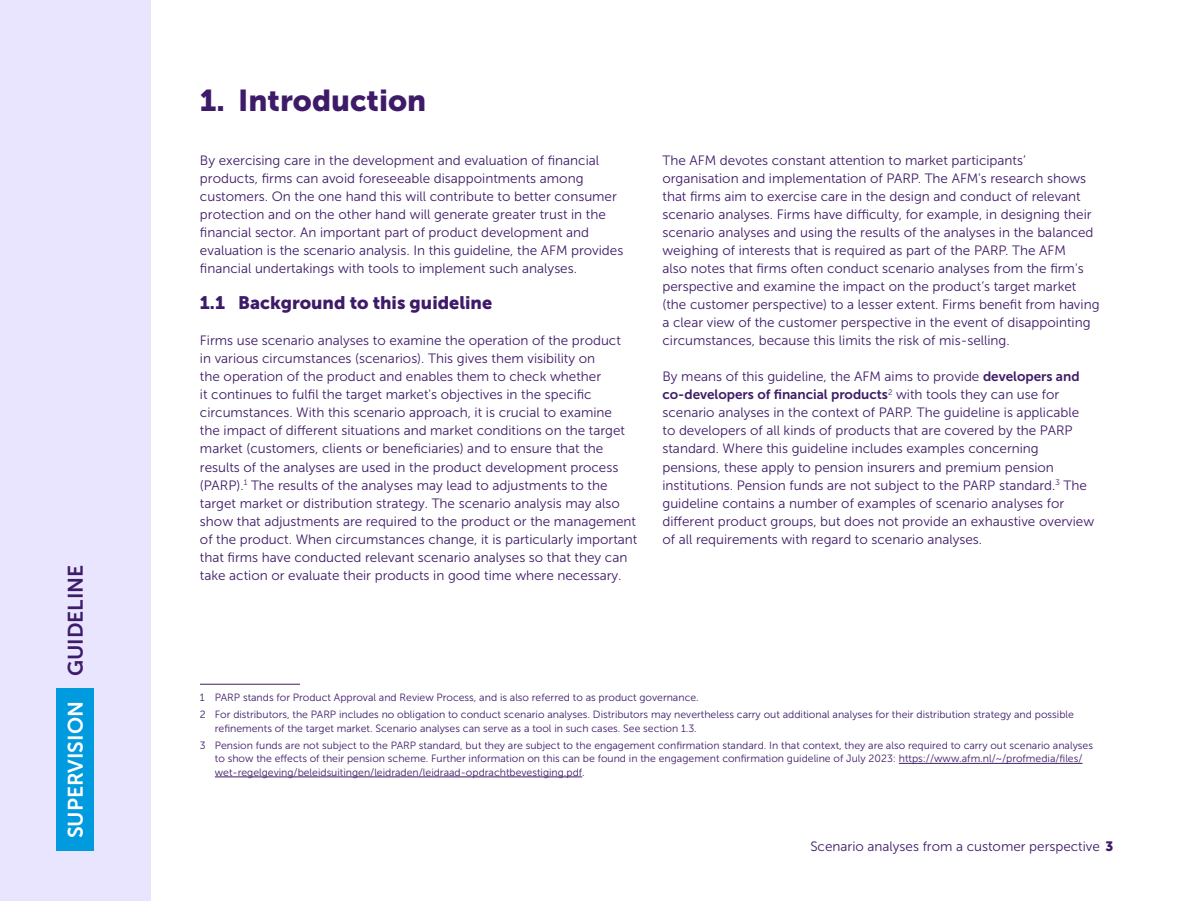
<style>
.page{position:relative;width:1200px;height:901px;background:#fff}
.page>*{position:absolute;margin:0;border:0;box-sizing:border-box;transform-origin:0 0}
.H1_Hoofdstukkop_NR{font:30px "Museo Sans 900";color:#3e1b68}
.t1{font:21px "Museo Sans 700";color:#fff}
.H2_Paragraafkop_NR{font:18px "Museo Sans 900";color:#3e1b68}
.P_Platte_tekst{font:13.5px/18px "Museo Sans 300";color:#3e1b68}
.Voetnote{font:10.5px/13.5px "Museo Sans 300";color:#3e1b68}
.s1{color:#3e1b68}
.s2{font-family:"Museo Sans 700"}
.s3{font-family:"Museo Sans 900"}
</style>
<div class="page">
<div style="left:0;top:0;width:150px;height:900px;background:#e9e5ff"></div>
<div style="left:56px;top:688px;width:38px;height:162px;background:#009ade"></div>
<hr style="left:200px;top:683px;width:100px;height:1px;background:#3e1b68">
<hr style="left:899px;top:762px;width:184px;height:1px;background:#3e1b68">
<hr style="left:215px;top:776px;width:367px;height:1px;background:#3e1b68">
<h2 class="t1" style="left:64px;top:837px;width:275px;rotate:-90deg">SUPERVISION <span class="s1">GUIDELINE</span></h2>
<h1 class="H1_Hoofdstukkop_NR" style="left:200px;top:83px;width:228px">1. Introduction</h1>
<p class="P_Platte_tekst" style="left:200px;top:151px;width:425px">By exercising care in the development and evaluation of financial products, firms can avoid foreseeable disappointments among customers. On the one hand this will contribute to better consumer protection and on the other hand will generate greater trust in the financial sector. An important part of product development and evaluation is the scenario analysis. In this guideline, the AFM provides financial undertakings with tools to implement such analyses.</p>
<h2 class="H2_Paragraafkop_NR" style="left:200px;top:292px;width:294px">1.1 Background to this guideline</h2>
<p class="P_Platte_tekst" style="left:200px;top:331px;width:439px">Firms use scenario analyses to examine the operation of the product<br>in various circumstances (scenarios). This gives them visibility on<br>the operation of the product and enables them to check whether<br>it continues to fulfil the target market's objectives in the specific circumstances. With this scenario approach, it is crucial to examine<br>the impact of different situations and market conditions on the target market (customers, clients or beneficiaries) and to ensure that the results of the analyses are used in the product development process (PARP).<sup>1</sup> The results of the analyses may lead to adjustments to the target market or distribution strategy. The scenario analysis may also show that adjustments are required to the product or the management of the product. When circumstances change, it is particularly important that firms have conducted relevant scenario analyses so that they can take action or evaluate their products in good time where necessary.</p>
<p class="P_Platte_tekst" style="left:662px;top:151px;width:439px">The AFM devotes constant attention to market participants’ organisation and implementation of PARP. The AFM's research shows that firms aim to exercise care in the design and conduct of relevant scenario analyses. Firms have difficulty, for example, in designing their scenario analyses and using the results of the analyses in the balanced weighing of interests that is required as part of the PARP. The AFM<br>also notes that firms often conduct scenario analyses from the firm's perspective and examine the impact on the product’s target market (the customer perspective) to a lesser extent. Firms benefit from having a clear view of the customer perspective in the event of disappointing circumstances, because this limits the risk of mis-selling.</p>
<p class="P_Platte_tekst" style="left:662px;top:367px;width:433px">By means of this guideline, the AFM aims to provide <span class="s2">developers and co-developers of financial products</span><sup>2</sup> with tools they can use for scenario analyses in the context of PARP. The guideline is applicable to developers of all kinds of products that are covered by the PARP standard. Where this guideline includes examples concerning pensions, these apply to pension insurers and premium pension institutions. Pension funds are not subject to the PARP standard.<sup>3</sup> The guideline contains a number of examples of scenario analyses for different product groups, but does not provide an exhaustive overview of all requirements with regard to scenario analyses.</p>
<p class="Voetnote" style="left:200px;top:690px;width:500px">1 PARP stands for Product Approval and Review Process, and is also referred to as product governance.</p>
<p class="Voetnote" style="left:215px;top:707px;width:861px;text-indent:-15px">2 For distributors, the PARP includes no obligation to conduct scenario analyses. Distributors may nevertheless carry out additional analyses for their distribution strategy and possible refinements of the target market. Scenario analyses can serve as a tool in such cases. See section 1.3.</p>
<p class="Voetnote" style="left:215px;top:738px;width:880px;text-indent:-15px">3 Pension funds are not subject to the PARP standard, but they are subject to the engagement confirmation standard. In that context, they are also required to carry out scenario analyses to show the effects of their pension scheme. Further information on this can be found in the engagement confirmation guideline of July 2023: https://www.afm.nl/~/profmedia/files/ wet-regelgeving/beleidsuitingen/leidraden/leidraad-opdrachtbevestiging.pdf.</p>
<p class="P_Platte_tekst" style="left:810px;top:836px;width:305px">Scenario analyses from a customer perspective <span class="s3">3</span></p>
</div>
